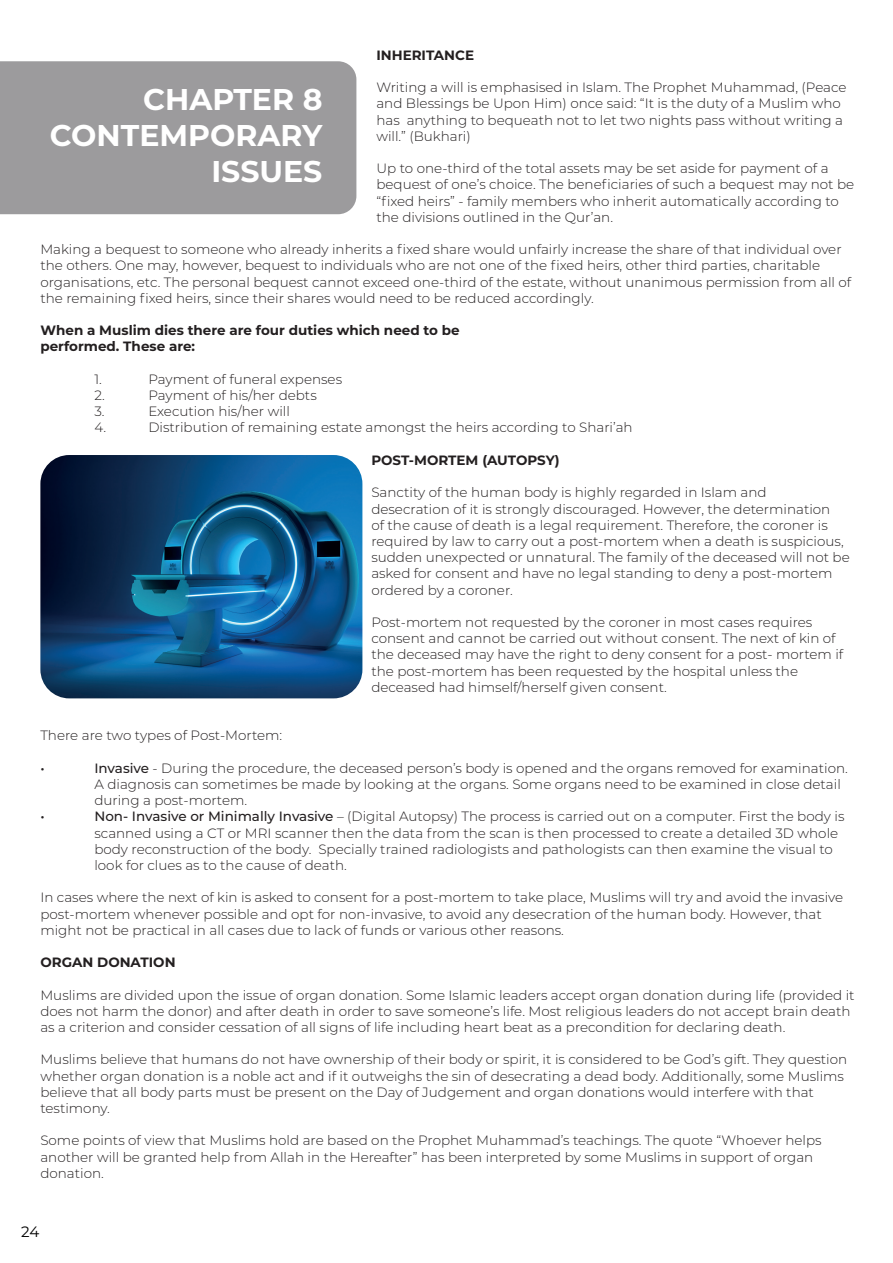
<style>
.page{position:relative;width:893px;height:1263px;background:#fff}
.page>*{position:absolute;margin:0;border:0;box-sizing:border-box;transform-origin:0 0}
.t1{font:700 30px/36px "Montserrat";color:#fff;text-align:right}
.t2{font:15px "Montserrat";color:#000}
.t3{font:300 13.5px/16.2px "Montserrat";color:#231f20}
.t4{font:700 13.5px/16.2px "Montserrat";color:#231f20}
.t5{font:500 13.5px "Montserrat";color:#231f20}
.s1{font-weight:500}
</style>
<div class="page">
<div style="left:0;top:61px;width:357px;height:154px;background:#9c9b9d"></div>
<img style="left:40px;top:455px;width:322px;height:243px">
<p class="t4" style="left:376px;top:46px;width:99px">INHERITANCE</p>
<p class="t3" style="left:376px;top:79px;width:472px">Writing a will is emphasised in Islam. The Prophet Muhammad, (Peace and Blessings be Upon Him) once said: “It is the duty of a Muslim who has anything to bequeath not to let two nights pass without writing a will.” (Bukhari)</p>
<p class="t3" style="left:376px;top:160px;width:479px">Up to one-third of the total assets may be set aside for payment of a bequest of one’s choice. The beneficiaries of such a bequest may not be “fixed heirs” - family members who inherit automatically according to the divisions outlined in the Qur’an.</p>
<p class="t3" style="left:40px;top:241px;width:812px">Making a bequest to someone who already inherits a fixed share would unfairly increase the share of that individual over the others. One may, however, bequest to individuals who are not one of the fixed heirs, other third parties, charitable organisations, etc. The personal bequest cannot exceed one-third of the estate, without unanimous permission from all of the remaining fixed heirs, since their shares would need to be reduced accordingly.</p>
<p class="t4" style="left:40px;top:322px;width:421px">When a Muslim dies there are four duties which need to be performed. These are:</p>
<p class="t3" style="left:94px;top:371px;width:9px">1.</p>
<p class="t3" style="left:148px;top:371px;width:195px">Payment of funeral expenses</p>
<p class="t3" style="left:94px;top:387px;width:12px">2.</p>
<p class="t3" style="left:148px;top:387px;width:170px">Payment of his/her debts</p>
<p class="t3" style="left:94px;top:403px;width:12px">3.</p>
<p class="t3" style="left:148px;top:403px;width:143px">Execution his/her will</p>
<p class="t3" style="left:94px;top:419px;width:13px">4.</p>
<p class="t3" style="left:148px;top:419px;width:486px">Distribution of remaining estate amongst the heirs according to Shari’ah</p>
<p class="t4" style="left:371px;top:451px;width:190px">POST-MORTEM (AUTOPSY)</p>
<p class="t3" style="left:371px;top:484px;width:480px">Sanctity of the human body is highly regarded in Islam and<br>desecration of it is strongly discouraged. However, the determination<br>of the cause of death is a legal requirement. Therefore, the coroner is required by law to carry out a post-mortem when a death is suspicious, sudden unexpected or unnatural. The family of the deceased will not be asked for consent and have no legal standing to deny a post-mortem ordered by a coroner.</p>
<p class="t3" style="left:371px;top:614px;width:473px">Post-mortem not requested by the coroner in most cases requires consent and cannot be carried out without consent. The next of kin of the deceased may have the right to deny consent for a post- mortem if the post-mortem has been requested by the hospital unless the deceased had himself/herself given consent.</p>
<p class="t3" style="left:40px;top:727px;width:243px">There are two types of Post-Mortem:</p>
<p class="t5" style="left:40px;top:758px;width:6px">•</p>
<p class="t3" style="left:94px;top:759px;width:755px"><span class="s1">Invasive</span> - During the procedure, the deceased person’s body is opened and the organs removed for examination.<br>A diagnosis can sometimes be made by looking at the organs. Some organs need to be examined in close detail during a post-mortem.</p>
<p class="t5" style="left:40px;top:807px;width:6px">•</p>
<p class="t3" style="left:94px;top:808px;width:751px"><span class="s1">Non- Invasive or Minimally Invasive</span> – (Digital Autopsy) The process is carried out on a computer. First the body is scanned using a CT or MRI scanner then the data from the scan is then processed to create a detailed 3D whole body reconstruction of the body. Specially trained radiologists and pathologists can then examine the visual to look for clues as to the cause of death.</p>
<p class="t3" style="left:40px;top:889px;width:804px">In cases where the next of kin is asked to consent for a post-mortem to take place, Muslims will try and avoid the invasive post-mortem whenever possible and opt for non-invasive, to avoid any desecration of the human body. However, that might not be practical in all cases due to lack of funds or various other reasons.</p>
<p class="t4" style="left:40px;top:953px;width:137px">ORGAN DONATION</p>
<p class="t3" style="left:40px;top:986px;width:816px">Muslims are divided upon the issue of organ donation. Some Islamic leaders accept organ donation during life (provided it does not harm the donor) and after death in order to save someone’s life. Most religious leaders do not accept brain death as a criterion and consider cessation of all signs of life including heart beat as a precondition for declaring death.</p>
<p class="t3" style="left:40px;top:1051px;width:808px">Muslims believe that humans do not have ownership of their body or spirit, it is considered to be God’s gift. They question whether organ donation is a noble act and if it outweighs the sin of desecrating a dead body. Additionally, some Muslims believe that all body parts must be present on the Day of Judgement and organ donations would interfere with that testimony.</p>
<p class="t3" style="left:40px;top:1132px;width:783px">Some points of view that Muslims hold are based on the Prophet Muhammad’s teachings. The quote “Whoever helps another will be granted help from Allah in the Hereafter” has been interpreted by some Muslims in support of organ donation.</p>
<h1 class="t1" style="left:50px;top:80px;width:274px">CHAPTER 8<br>CONTEMPORARY<br>ISSUES</h1>
<p class="t2" style="left:21px;top:1221px;width:20px">24</p>
</div>
